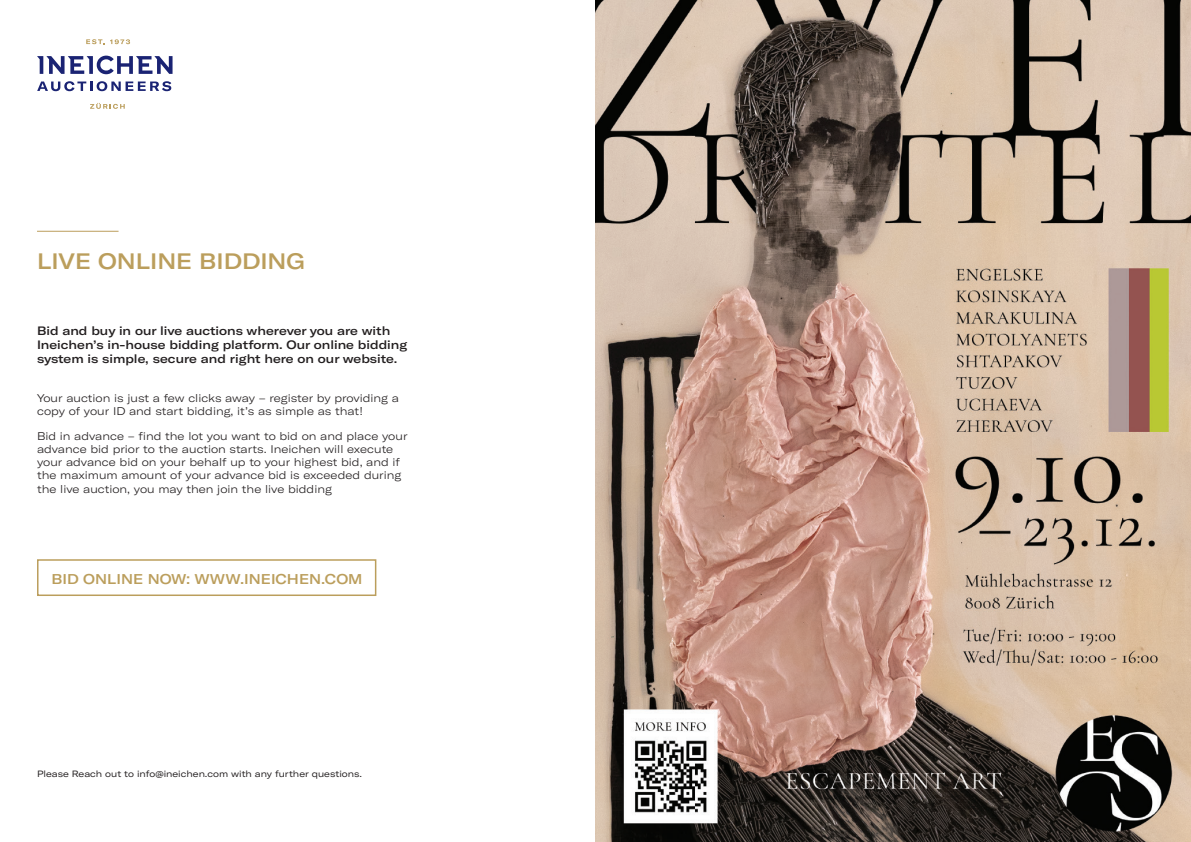
<style>
.page{position:relative;width:1191px;height:842px;background:#fff}
.page>*{position:absolute;margin:0;border:0;box-sizing:border-box;transform-origin:0 0}
.t1{font:500 expanded 22px "GT America";color:#bb9e5c}
.t2{font:500 expanded 14px "GT America";color:#bb9e5c}
.t3{font:500 expanded 12px/14.4px "GT America";color:#231f20}
.t4{font:300 expanded 11px/13.2px "GT America";color:#231f20}
.t5{font:expanded 9px "GT America";color:#231f20}
</style>
<div class="page">
<hr style="left:37px;top:231px;width:82px;height:1px;background:#bb9e5c">
<svg style="left:37px;top:56px;width:135px;height:18px"></svg>
<svg style="left:37px;top:81px;width:134px;height:10px"></svg>
<svg style="left:90px;top:103px;width:35px;height:6px"></svg>
<svg style="left:86px;top:39px;width:44px;height:5px"></svg>
<div style="left:37px;top:559px;width:339px;height:37px;border:2px solid #bb9e5c"></div>
<img style="left:595px;top:0;width:596px;height:842px">
<h1 class="t1" style="left:37px;top:247px;width:269px">LIVE ONLINE BIDDING</h1>
<p class="t3" style="left:37px;top:323px;width:372px">Bid and buy in our live auctions wherever you are with<br>Ineichen’s in-house bidding platform. Our online bidding system is simple, secure and right here on our website.</p>
<p class="t4" style="left:37px;top:392px;width:363px">Your auction is just a few clicks away – register by providing a copy of your ID and start bidding, it’s as simple as that!</p>
<p class="t4" style="left:37px;top:429px;width:372px">Bid in advance – find the lot you want to bid on and place your advance bid prior to the auction starts. Ineichen will execute your advance bid on your behalf up to your highest bid, and if the maximum amount of your advance bid is exceeded during the live auction, you may then join the live bidding</p>
<p class="t2" style="left:52px;top:570px;width:312px">BID ONLINE NOW: WWW.INEICHEN.COM</p>
<p class="t5" style="left:37px;top:768px;width:326px">Please Reach out to info@ineichen.com with any further questions.</p>
</div>
